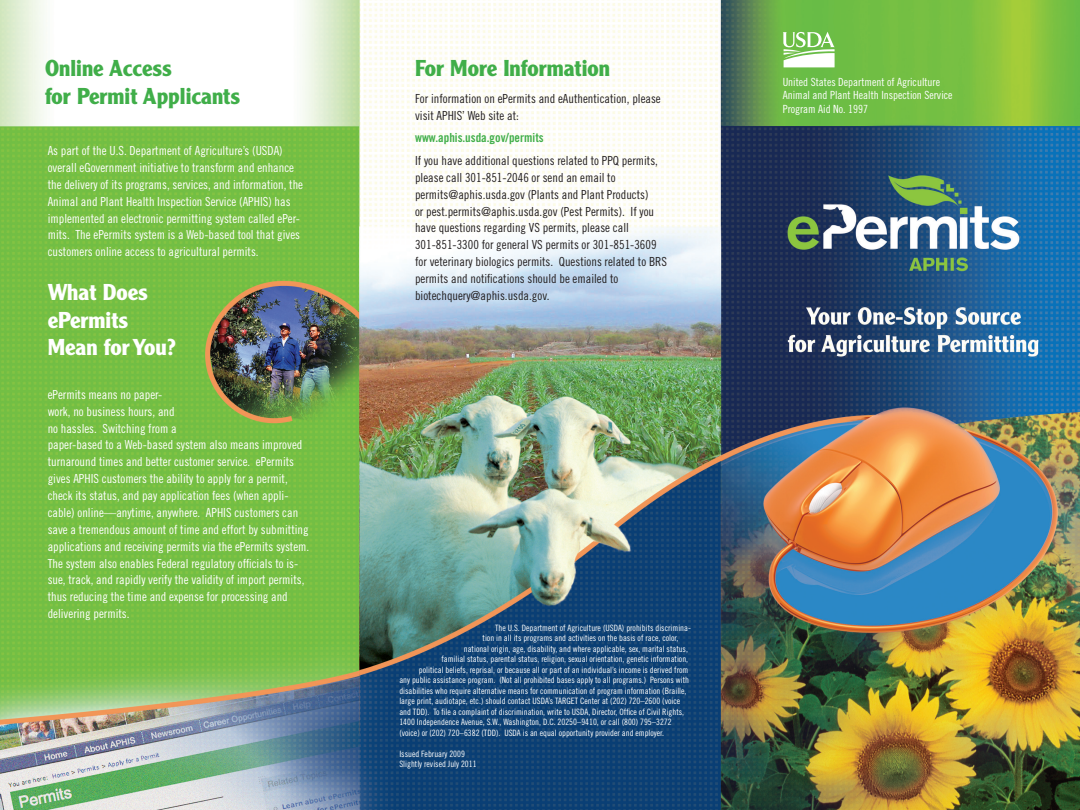
<style>
.page{position:relative;width:1080px;height:810px;background:#fff}
.page>*{position:absolute;margin:0;border:0;box-sizing:border-box;transform-origin:0 0}
.t1{font:700 22.5px/27.5px "Clearface Gothic LH";color:#40ae49}
.t2{font:700 22.5px/27.5px "Clearface Gothic LH";color:#fff}
.t3{font:12.5px/16.9px "Trade Gothic Cond Eighteen";color:#fff}
.t4{font:12.5px/16.9px "Trade Gothic Cond Eighteen";color:#231f20}
.t5{font:12.5px "Trade Gothic Bold Cond Twenty";color:#40ae49}
.t6{font:11.25px/13.5px "Trade Gothic Cond Eighteen";color:#fff}
.t7{font:8.75px/10.5px "Trade Gothic Cond Eighteen";color:#fff}
</style>
<div class="page">
<img style="left:0;top:0;width:1080px;height:810px">
<svg style="left:783px;top:32px;width:52px;height:35px"></svg>
<h1 class="t1" style="left:45px;top:55px;width:196px">Online Access<br>for Permit Applicants</h1>
<p class="t3" style="left:48px;top:142px;width:257px">As part of the U.S. Department of Agriculture’s (USDA) overall eGovernment initiative to transform and enhance the delivery of its programs, services, and information, the Animal and Plant Health Inspection Service (APHIS) has implemented an electronic permitting system called ePer&shy;mits. The ePermits system is a Web-based tool that gives customers online access to agricultural permits.</p>
<h1 class="t2" style="left:48px;top:279px;width:130px">What Does ePermits<br>Mean for You?</h1>
<p class="t3" style="left:48px;top:386px;width:263px">ePermits means no paper-<br>work, no business hours, and<br>no hassles. Switching from a<br>paper-based to a Web-based system also means improved turnaround times and better customer service. ePermits gives APHIS customers the ability to apply for a permit, check its status, and pay application fees (when appli&shy;cable) online—anytime, anywhere. APHIS customers can save a tremendous amount of time and effort by submitting applications and receiving permits via the ePermits system.<br>The system also enables Federal regulatory officials to is&shy;sue, track, and rapidly verify the validity of import permits, thus reducing the time and expense for processing and delivering permits.</p>
<h1 class="t1" style="left:415px;top:55px;width:196px">For More Information</h1>
<p class="t4" style="left:415px;top:90px;width:247px">For information on ePermits and eAuthentication, please visit APHIS’ Web site at:</p>
<p class="t5" style="left:415px;top:130px;width:130px">www.aphis.usda.gov/permits</p>
<p class="t4" style="left:415px;top:152px;width:254px">If you have additional questions related to PPQ permits, please call 301-851-2046 or send an email to permits@aphis.usda.gov (Plants and Plant Products)<br>or pest.permits@aphis.usda.gov (Pest Permits). If you have questions regarding VS permits, please call 301-851-3300 for general VS permits or 301-851-3609 for veterinary biologics permits. Questions related to BRS permits and notifications should be emailed to biotechquery@aphis.usda.gov.</p>
<p class="t7" style="left:495px;top:622px;width:197px">The U.S. Department of Agriculture (USDA) prohibits discrimina-</p>
<p class="t7" style="left:483px;top:633px;width:197px">tion in all its programs and activities on the basis of race, color,</p>
<p class="t7" style="left:464px;top:643px;width:226px">national origin, age, disability, and where applicable, sex, marital status,</p>
<p class="t7" style="left:441px;top:654px;width:248px">familial status, parental status, religion, sexual orientation, genetic information,</p>
<p class="t7" style="left:419px;top:664px;width:271px">political beliefs, reprisal, or because all or part of an individual’s income is derived from</p>
<p class="t7" style="left:399px;top:675px;width:291px">any public assistance program. (Not all prohibited bases apply to all programs.) Persons with</p>
<p class="t7" style="left:399px;top:685px;width:289px">disabilities who require alternative means for communication of program information (Braille,</p>
<p class="t7" style="left:399px;top:696px;width:282px">large print, audiotape, etc.) should contact USDA’s TARGET Center at (202) 720–2600 (voice</p>
<p class="t7" style="left:399px;top:706px;width:286px">and TDD). To file a complaint of discrimination, write to USDA, Director, Office of Civil Rights,</p>
<p class="t7" style="left:399px;top:717px;width:274px">1400 Independence Avenue, S.W., Washington, D.C. 20250–9410, or call (800) 795–3272</p>
<p class="t7" style="left:399px;top:727px;width:266px">(voice) or (202) 720–6382 (TDD). USDA is an equal opportunity provider and employer.</p>
<p class="t7" style="left:399px;top:748px;width:79px">Issued February 2009<br>Slightly revised July 2011</p>
<p class="t6" style="left:783px;top:75px;width:171px">United States Department of Agriculture<br>Animal and Plant Health Inspection Service<br>Program Aid No. 1997</p>
</div>
